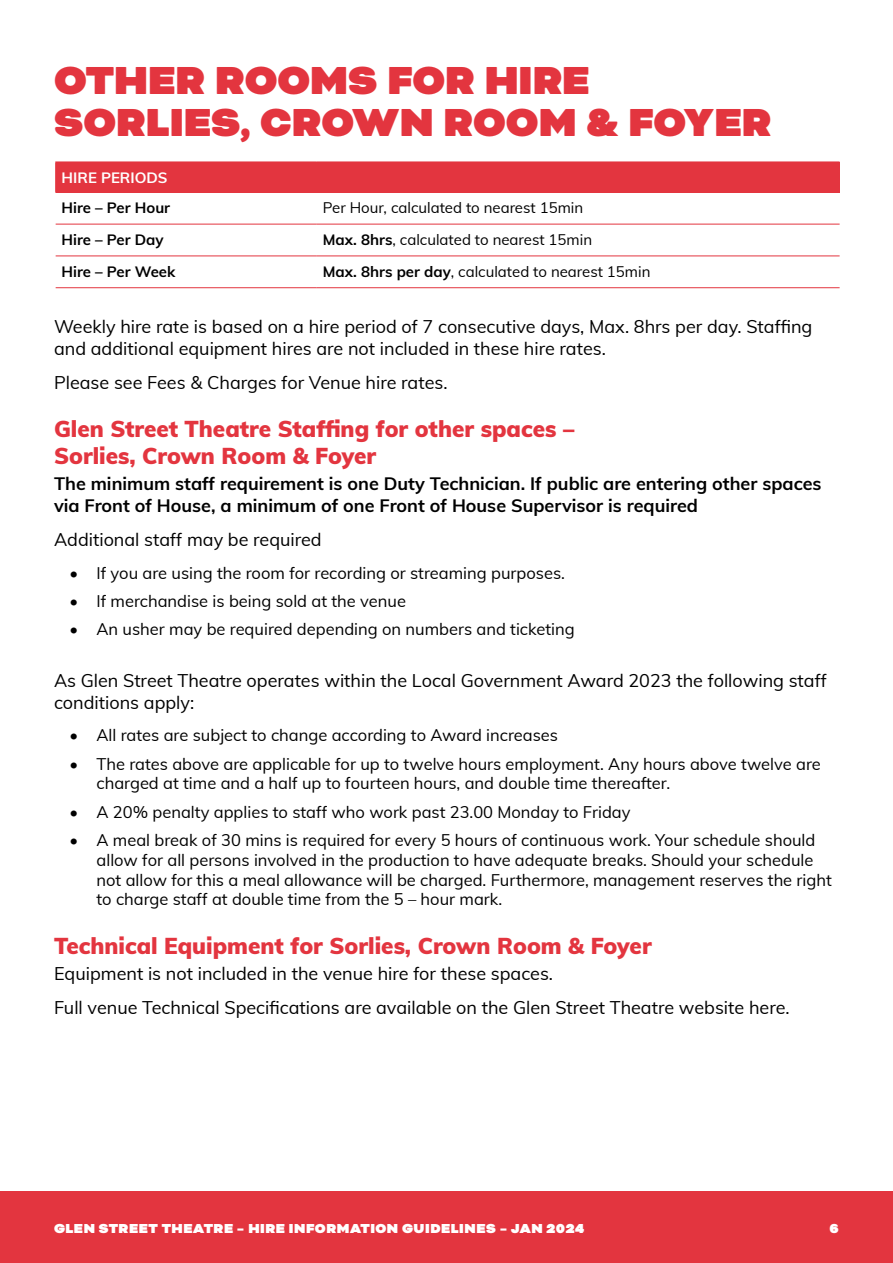
<style>
.page{position:relative;width:893px;height:1263px;background:#fff}
.page>*{position:absolute;margin:0;border:0;box-sizing:border-box;transform-origin:0 0}
.t1{font:900 45px/42px "Bicyclette";color:#e3353f}
.t2{font:900 22.5px/27px "Muli";color:#e3353f}
.t3{font:18px/21.6px "Muli";color:#000}
.t4{font:700 18px/21.6px "Muli";color:#000}
.t5{font:16.5px/19.8px "Muli";color:#000}
.t6{font:15px "Muli";color:#000}
.t7{font:900 15px "Bicyclette";letter-spacing:.035em;color:#fff}
.t8{font:700 15px "Muli";color:#000}
.t9{font:700 15px "Muli";color:#fff}
.s1{font-weight:700}
</style>
<div class="page">
<div style="left:0;top:1192px;width:893px;height:71px;background:#e3353f"></div>
<div style="left:56px;top:162px;width:784px;height:30px;background:#e3353f"></div>
<svg style="left:55px;top:163px;width:1px;height:29px"></svg>
<hr style="left:55px;top:161px;width:262px;height:2px;background:#e3353f">
<hr style="left:317px;top:161px;width:523px;height:2px;background:#e3353f">
<hr style="left:55px;top:192px;width:262px;height:1px;background:#e3353f">
<hr style="left:317px;top:192px;width:523px;height:1px;background:#e3353f">
<hr style="left:56px;top:224px;width:261px;height:1px;background:#e3353f">
<hr style="left:317px;top:224px;width:523px;height:1px;background:#e3353f">
<hr style="left:56px;top:256px;width:261px;height:1px;background:#e3353f">
<hr style="left:317px;top:256px;width:523px;height:1px;background:#e3353f">
<hr style="left:56px;top:287px;width:261px;height:1px;background:#e3353f">
<hr style="left:317px;top:287px;width:523px;height:1px;background:#e3353f">
<h1 class="t1" style="left:54px;top:61px;width:719px">OTHER ROOMS FOR HIRE<br>SORLIES, CROWN ROOM &amp; FOYER</h1>
<p class="t9" style="left:62px;top:167px;width:107px">HIRE PERIODS</p>
<p class="t8" style="left:62px;top:197px;width:110px">Hire – Per Hour</p>
<p class="t6" style="left:323px;top:197px;width:262px">Per Hour, calculated to nearest 15min</p>
<p class="t8" style="left:62px;top:229px;width:104px">Hire – Per Day</p>
<p class="t6" style="left:323px;top:229px;width:271px"><span class="s1">Max. 8hrs</span>, calculated to nearest 15min</p>
<p class="t8" style="left:62px;top:261px;width:115px">Hire – Per Week</p>
<p class="t6" style="left:323px;top:261px;width:329px"><span class="s1">Max. 8hrs per day</span>, calculated to nearest 15min</p>
<p class="t3" style="left:54px;top:315px;width:760px">Weekly hire rate is based on a hire period of 7 consecutive days, Max. 8hrs per day. Staffing and additional equipment hires are not included in these hire rates.</p>
<p class="t3" style="left:54px;top:371px;width:395px">Please see Fees &amp; Charges for Venue hire rates.</p>
<h2 class="t2" style="left:54px;top:415px;width:522px">Glen Street Theatre Staffing for other spaces –<br>Sorlies, Crown Room &amp; Foyer</h2>
<p class="t4" style="left:54px;top:472px;width:769px">The minimum staff requirement is one Duty Technician. If public are entering other spaces via Front of House, a minimum of one Front of House Supervisor is required</p>
<p class="t3" style="left:54px;top:528px;width:269px">Additional staff may be required</p>
<p class="t5" style="left:70px;top:562px;width:497px">• If you are using the room for recording or streaming purposes.</p>
<p class="t5" style="left:70px;top:590px;width:338px">• If merchandise is being sold at the venue</p>
<p class="t5" style="left:70px;top:619px;width:507px">• An usher may be required depending on numbers and ticketing</p>
<p class="t3" style="left:54px;top:669px;width:774px">As Glen Street Theatre operates within the Local Government Award 2023 the following staff conditions apply:</p>
<p class="t5" style="left:70px;top:725px;width:490px">• All rates are subject to change according to Award increases</p>
<p class="t5" style="left:97px;top:753px;width:726px;text-indent:-27px">• The rates above are applicable for up to twelve hours employment. Any hours above twelve are charged at time and a half up to fourteen hours, and double time thereafter.</p>
<p class="t5" style="left:70px;top:801px;width:563px">• A 20% penalty applies to staff who work past 23.00 Monday to Friday</p>
<p class="t5" style="left:97px;top:829px;width:737px;text-indent:-27px">• A meal break of 30 mins is required for every 5 hours of continuous work. Your schedule should allow for all persons involved in the production to have adequate breaks. Should your schedule not allow for this a meal allowance will be charged. Furthermore, management reserves the right to charge staff at double time from the 5 – hour mark.</p>
<h2 class="t2" style="left:54px;top:931px;width:599px">Technical Equipment for Sorlies, Crown Room &amp; Foyer</h2>
<p class="t3" style="left:54px;top:955px;width:737px;line-height:34.3px">Equipment is not included in the venue hire for these spaces.<br>Full venue Technical Specifications are available on the Glen Street Theatre website here.</p>
<p class="t7" style="left:54px;top:1219px;width:532px">GLEN STREET THEATRE – HIRE INFORMATION GUIDELINES – JAN 2024</p>
<p class="t7" style="left:830px;top:1220px;width:11px">6</p>
</div>
